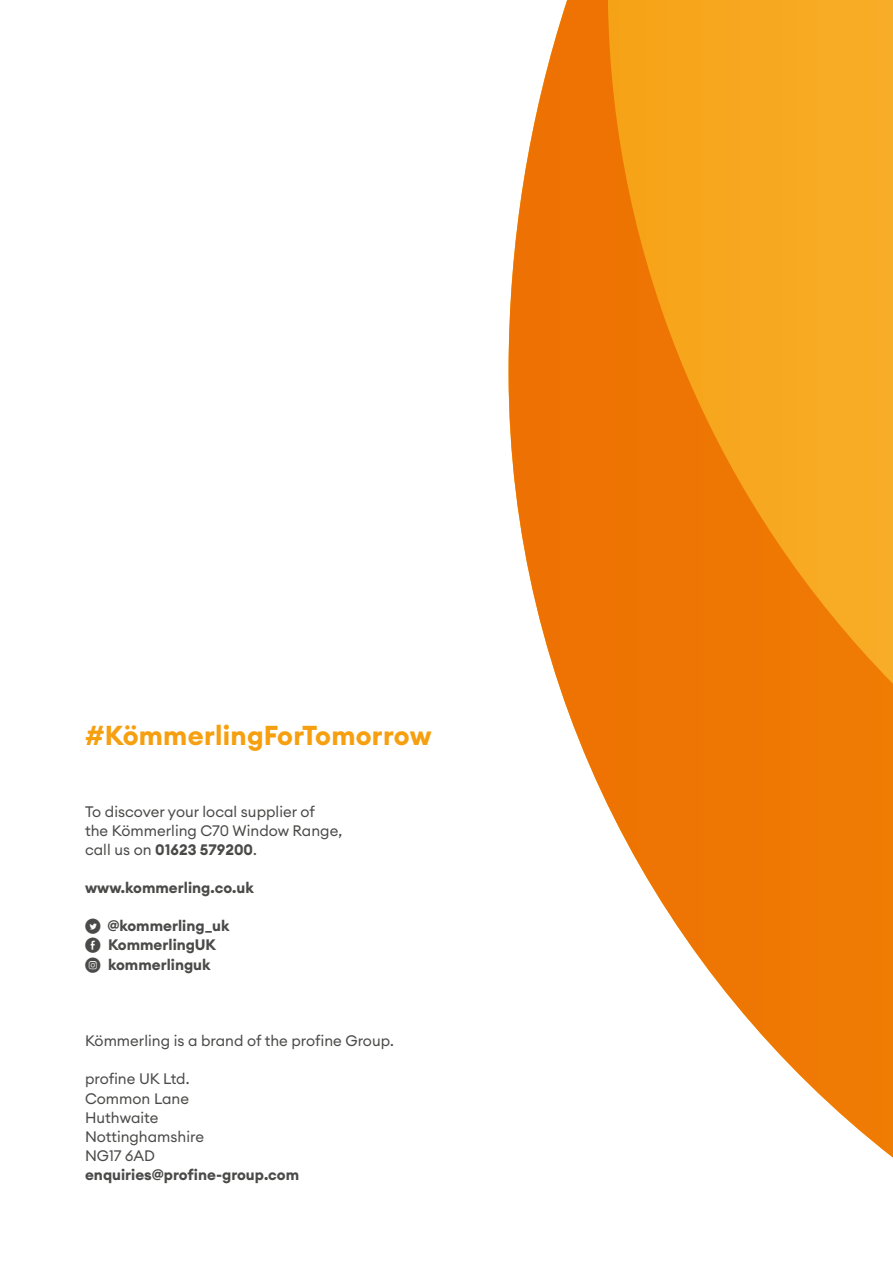
<style>
.page{position:relative;width:893px;height:1263px;background:#fff}
.page>*{position:absolute;margin:0;border:0;box-sizing:border-box;transform-origin:0 0}
.t1{font:700 27px "Euclid Circular A";letter-spacing:.01em;color:#f69f0f}
.t2{font:15px/19.2px "Euclid Circular A";color:#4a4a49}
.t3{font:700 15px/19.2px "Euclid Circular A";color:#4a4a49}
.s1{font-weight:700}
.s2{font-family:"Social Media Circled";font-weight:400}
</style>
<div class="page">
<svg style="left:509px;top:0;width:384px;height:1157px"></svg>
<h1 class="t1" style="left:85px;top:718px;width:348px">#KömmerlingForTomorrow</h1>
<p class="t2" style="left:85px;top:801px;width:259px">To discover your local supplier of<br>the Kömmerling C70 Window Range, call us on <span class="s1">01623 579200</span>.</p>
<p class="t3" style="left:85px;top:878px;width:170px">www.kommerling.co.uk</p>
<p class="t3" style="left:85px;top:916px;width:146px"><span class="s2">D</span> @kommerling_uk<br><span class="s2">E</span> KommerlingUK<br><span class="s2">Q</span> kommerlinguk</p>
<p class="t2" style="left:85px;top:1031px;width:310px">Kömmerling is a brand of the profine Group.</p>
<p class="t2" style="left:85px;top:1069px;width:120px">profine UK Ltd.<br>Common Lane<br>Huthwaite<br>Nottinghamshire<br>NG17 6AD</p>
<p class="t3" style="left:85px;top:1165px;width:216px">enquiries@profine-group.com</p>
</div>
